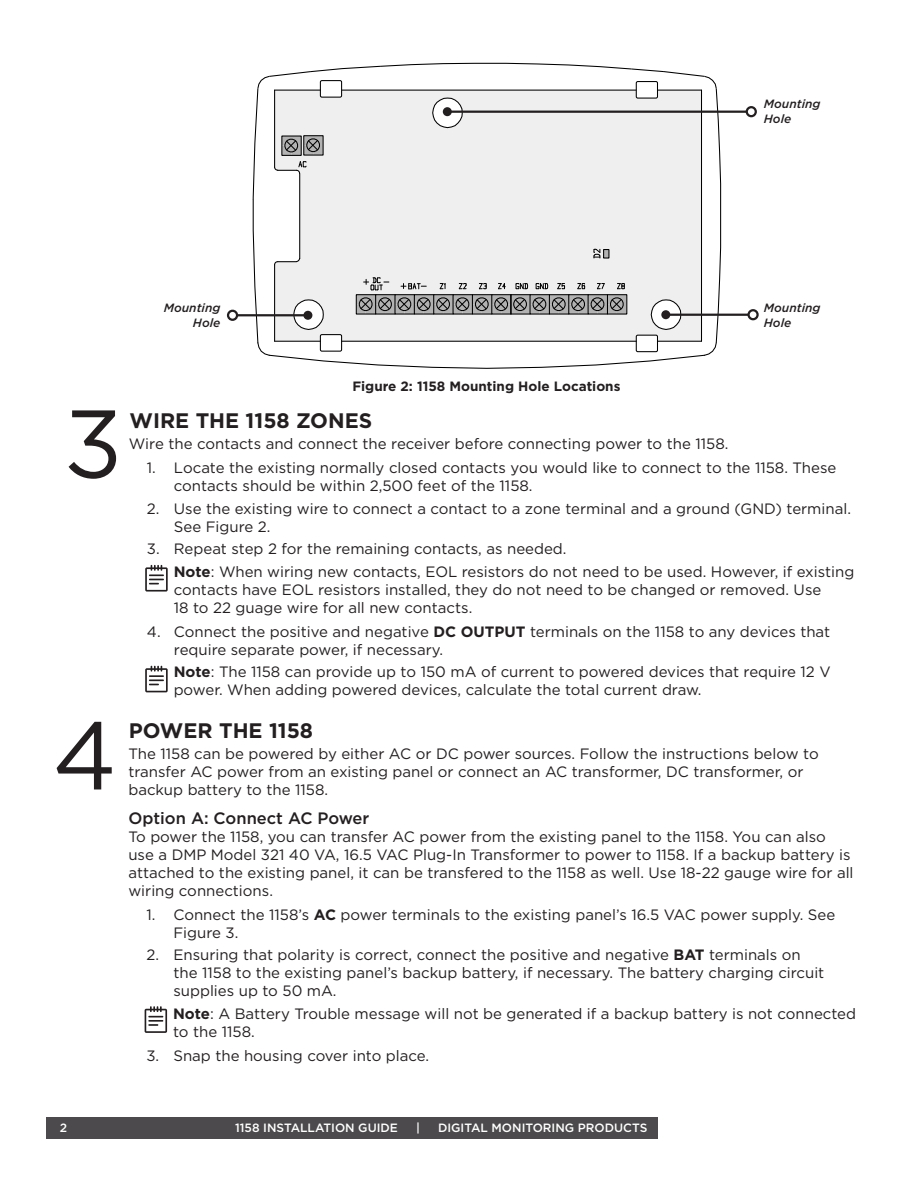
<style>
.page{position:relative;width:918px;height:1188px;background:#fff}
.page>*{position:absolute;margin:0;border:0;box-sizing:border-box;transform-origin:0 0}
.Number_Callout{font:96px "Gotham";color:#231f20}
.Heading_1{font:700 21px "Gotham";color:#231f20}
.Heading_3{font:500 16.5px "Gotham";color:#231f20}
.Body_text{font:15px/18px "Gotham";color:#231f20}
.t1{font:700 13.5px "Gotham";color:#231f20}
.t2{font:500 12px "Gotham";color:#fff}
.t3{font:italic 500 12px/14.4px "Gotham";color:#231f20}
.s1{font-weight:700}
</style>
<div class="page">
<svg style="left:252px;top:62px;width:470px;height:307px"></svg>
<hr style="left:666px;top:314px;width:83px;height:2px;background:#231f20">
<div style="left:661px;top:310px;width:9px;height:9px;background:#231f20;border-radius:50%"></div>
<div style="left:747px;top:309px;width:12px;height:11px;border:2px solid #231f20;border-radius:50%"></div>
<hr style="left:237px;top:314px;width:71px;height:2px;background:#231f20">
<div style="left:303px;top:311px;width:9px;height:9px;background:#231f20;border-radius:50%"></div>
<div style="left:227px;top:310px;width:11px;height:11px;border:2px solid #231f20;border-radius:50%"></div>
<hr style="left:447px;top:111px;width:300px;height:2px;background:#231f20">
<div style="left:443px;top:107px;width:9px;height:9px;background:#231f20;border-radius:50%"></div>
<div style="left:746px;top:106px;width:11px;height:11px;border:2px solid #231f20;border-radius:50%"></div>
<div style="left:46px;top:1117px;width:612px;height:21px;background:#4c4a4c"></div>
<svg style="left:145px;top:565px;width:23px;height:27px"></svg>
<svg style="left:145px;top:666px;width:23px;height:26px"></svg>
<svg style="left:145px;top:1006px;width:22px;height:27px"></svg>
<p class="t3" style="left:164px;top:301px;width:58px;text-align:right">Mounting<br>Hole</p>
<p class="t1" style="left:352px;top:377px;width:270px">Figure 2: 1158 Mounting Hole Locations</p>
<p class="t3" style="left:764px;top:97px;width:58px">Mounting<br>Hole</p>
<p class="t3" style="left:764px;top:301px;width:58px">Mounting<br>Hole</p>
<p class="Number_Callout" style="left:64px;top:382px;width:60px">3</p>
<p class="Heading_1" style="left:130px;top:407px;width:244px">WIRE THE 1158 ZONES</p>
<p class="Body_text" style="left:129px;top:435px;width:601px">Wire the contacts and connect the receiver before connecting power to the 1158.</p>
<p class="Body_text" style="left:174px;top:459px;width:664px;text-indent:-27px">1. Locate the existing normally closed contacts you would like to connect to the 1158. These contacts should be within 2,500 feet of the 1158.</p>
<p class="Body_text" style="left:174px;top:499px;width:679px;text-indent:-27px">2. Use the existing wire to connect a contact to a zone terminal and a ground (GND) terminal.<br>See Figure 2.</p>
<p class="Body_text" style="left:147px;top:540px;width:421px">3. Repeat step 2 for the remaining contacts, as needed.</p>
<p class="Body_text" style="left:174px;top:562px;width:682px"><span class="s1">Note</span>: When wiring new contacts, EOL resistors do not need to be used. However, if existing contacts have EOL resistors installed, they do not need to be changed or removed. Use<br>18 to 22 guage wire for all new contacts.</p>
<p class="Body_text" style="left:174px;top:622px;width:658px;text-indent:-27px">4. Connect the positive and negative <span class="s1">DC OUTPUT</span> terminals on the 1158 to any devices that require separate power, if necessary.</p>
<p class="Body_text" style="left:174px;top:663px;width:658px"><span class="s1">Note</span>: The 1158 can provide up to 150 mA of current to powered devices that require 12 V power. When adding powered devices, calculate the total current draw.</p>
<p class="Number_Callout" style="left:52px;top:694px;width:66px">4</p>
<p class="Heading_1" style="left:129px;top:716px;width:186px">POWER THE 1158</p>
<p class="Body_text" style="left:128px;top:745px;width:692px">The 1158 can be powered by either AC or DC power sources. Follow the instructions below to transfer AC power from an existing panel or connect an AC transformer, DC transformer, or backup battery to the 1158.</p>
<p class="Heading_3" style="left:128px;top:807px;width:243px">Option A: Connect AC Power</p>
<p class="Body_text" style="left:128px;top:827px;width:727px">To power the 1158, you can transfer AC power from the existing panel to the 1158. You can also use a DMP Model 321 40 VA, 16.5 VAC Plug-In Transformer to power to 1158. If a backup battery is attached to the existing panel, it can be transfered to the 1158 as well. Use 18-22 gauge wire for all wiring connections.</p>
<p class="Body_text" style="left:173px;top:905px;width:663px;text-indent:-27px">1. Connect the 1158’s <span class="s1">AC</span> power terminals to the existing panel’s 16.5 VAC power supply. See<br>Figure 3.</p>
<p class="Body_text" style="left:173px;top:946px;width:652px;text-indent:-27px">2. Ensuring that polarity is correct, connect the positive and negative <span class="s1">BAT</span> terminals on the 1158 to the existing panel’s backup battery, if necessary. The battery charging circuit supplies up to 50 mA.</p>
<p class="Body_text" style="left:173px;top:1004px;width:685px"><span class="s1">Note</span>: A Battery Trouble message will not be generated if a backup battery is not connected to the 1158.</p>
<p class="Body_text" style="left:146px;top:1046px;width:284px">3. Snap the housing cover into place.</p>
<p class="t2" style="left:60px;top:1120px;width:9px">2</p>
<p class="t2" style="left:235px;top:1120px;width:164px">1158 INSTALLATION GUIDE</p>
<p class="t2" style="left:416px;top:1120px;width:5px">|</p>
<p class="t2" style="left:438px;top:1120px;width:211px">DIGITAL MONITORING PRODUCTS</p>
</div>
